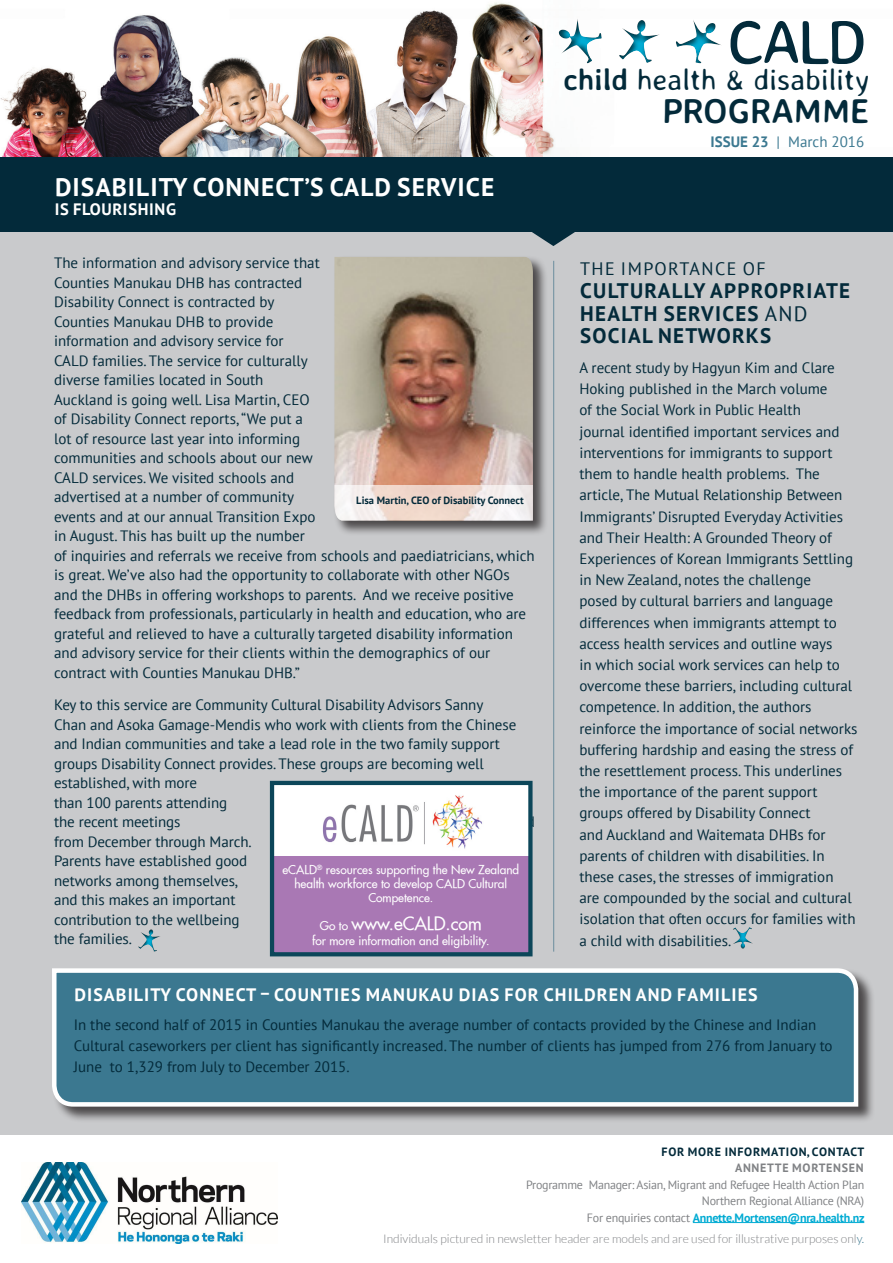
<style>
.page{position:relative;width:893px;height:1263px;background:#fff}
.page>*{position:absolute;margin:0;border:0;box-sizing:border-box;transform-origin:0 0}
.t1{font:62.55px "Averia Sans Libre";color:#032a3a}
.t2{font:700 34.5px "Averia Sans Libre";color:#032a3a}
.t3{font:300 30px "Averia Sans Libre";color:#032a3a}
.sub_titles{font:700 25.5px "PT Sans";letter-spacing:.04em;color:#fff}
.sub_titles-2{font:700 21px/22.6px "PT Sans";letter-spacing:.06em;color:#032a3a}
.sub_titles-3{font:700 18px "PT Sans";letter-spacing:.06em;color:#fff}
.sub_titles-4{font:18px "PT Sans";letter-spacing:.08em;color:#032a3a}
.t4{font:17.85px "Futura Extended";color:#fff}
.sub_titles-5{font:700 16.5px "PT Sans";letter-spacing:.04em;color:#fff}
.t5{font:15px/19.5px "PT Sans";color:#032a3a}
.date{font:15px "PT Sans";color:#3b7890}
.t6{font:12px/16.5px "PT Sans";letter-spacing:-.02em;color:#808285;text-align:right}
.t7{font:300 12px "Lato";color:#808285}
.t8{font:700 12px "PT Sans";letter-spacing:.06em;color:#032a3a}
.t9{font:700 12px "PT Sans";letter-spacing:.06em;color:#808285}
.t10{font:11.85px/14.2px "Futura Extended";color:#fff;text-align:center}
.t11{font:700 10.5px "PT Sans";color:#032a3a}
.s1{font-weight:700}
.s2{font-weight:400}
.s3{font-size:11.85px}
.s4{font-weight:700;color:#00abd3}
.s5{color:#3b7890}
</style>
<div class="page">
<div style="left:0;top:148px;width:893px;height:986px;background:#c9cacc"></div>
<img style="left:0;top:2px;width:893px;height:155px">
<svg style="left:616px;top:16px;width:47px;height:51px"></svg>
<svg style="left:671px;top:10px;width:60px;height:61px"></svg>
<svg style="left:550px;top:12px;width:58px;height:56px"></svg>
<img style="left:22px;top:1162px;width:255px;height:82px">
<hr style="left:693px;top:1222px;width:171px;height:1px;background:#00abd3">
<div style="left:0;top:157px;width:893px;height:75px;background:#032a3a"></div>
<div style="left:333px;top:256px;width:215px;height:280px;background:#231f20;opacity:.75"></div>
<img style="left:334px;top:257px;width:199px;height:228px">
<svg style="left:334px;top:485px;width:199px;height:35px;background:#f1e3dd"></svg>
<svg style="left:733px;top:927px;width:20px;height:22px"></svg>
<svg style="left:532px;top:232px;width:43px;height:14px"></svg>
<hr style="left:553px;top:261px;width:1px;height:691px;background:#6b8d9d">
<svg style="left:138px;top:929px;width:22px;height:23px"></svg>
<div style="left:272px;top:783px;width:258px;height:171px;background:#fff"></div>
<img style="left:323px;top:795px;width:159px;height:54px">
<div style="left:272px;top:856px;width:258px;height:98px;background:#a978b4"></div>
<div style="left:270px;top:781px;width:263px;height:175px;border:4px solid #0c4659"></div>
<div style="left:52px;top:968px;width:823px;height:155px;background:#231f20;opacity:.75"></div>
<svg style="left:52px;top:968px;width:808px;height:141px;background:#4a8197"></svg>
<h1 class="t1" style="left:727px;top:4px;width:141px">CALD</h1>
<h3 class="t3" style="left:563px;top:62px;width:308px"><span class="s1">child</span> health &amp; disability</h3>
<h2 class="t2" style="left:662px;top:89px;width:209px">PROGRAMME</h2>
<p class="sub_titles" style="left:55px;top:170px;width:441px">DISABILITY CONNECT’S CALD SERVICE</p>
<p class="sub_titles-5" style="left:55px;top:198px;width:123px">IS FLOURISHING</p>
<p class="date" style="left:711px;top:132px;width:155px"><span class="s1">ISSUE 23</span> | March 2016</p>
<p class="t5" style="left:54px;top:253px;width:482px">The information and advisory service that<br>Counties Manukau DHB has contracted<br>Disability Connect is contracted by<br>Counties Manukau DHB to provide<br>information and advisory service for<br>CALD families. The service for culturally<br>diverse families located in South<br>Auckland is going well. Lisa Martin, CEO<br>of Disability Connect reports, “We put a<br>lot of resource last year into informing<br>communities and schools about our new<br>CALD services. We visited schools and<br>advertised at a number of community<br>events and at our annual Transition Expo<br>in August. This has built up the number<br>of inquiries and referrals we receive from schools and paediatricians, which is great. We’ve also had the opportunity to collaborate with other NGOs and the DHBs in offering workshops to parents. And we receive positive feedback from professionals, particularly in health and education, who are grateful and relieved to have a culturally targeted disability information and advisory service for their clients within the demographics of our contract with Counties Manukau DHB.”</p>
<p class="t5" style="left:54px;top:695px;width:464px">Key to this service are Community Cultural Disability Advisors Sanny Chan and Asoka Gamage-Mendis who work with clients from the Chinese and Indian communities and take a lead role in the two family support groups Disability Connect provides. These groups are becoming well established, with more<br>than 100 parents attending<br>the recent meetings<br>from December through March.<br>Parents have established good<br>networks among themselves,<br>and this makes an important<br>contribution to the wellbeing<br>the families.</p>
<p class="sub_titles-4" style="left:580px;top:257px;width:187px">THE IMPORTANCE OF</p>
<p class="sub_titles-2" style="left:580px;top:279px;width:271px">CULTURALLY APPROPRIATE<br>HEALTH SERVICES <span class="s2">AND<br></span>SOCIAL NETWORKS</p>
<p class="t5" style="left:579px;top:357px;width:280px;line-height:21.1px">A recent study by Hagyun Kim and Clare Hoking published in the March volume<br>of the Social Work in Public Health<br>journal identified important services and interventions for immigrants to support them to handle health problems. The article, The Mutual Relationship Between Immigrants’ Disrupted Everyday Activities and Their Health: A Grounded Theory of Experiences of Korean Immigrants Settling in New Zealand, notes the challenge<br>posed by cultural barriers and language differences when immigrants attempt to access health services and outline ways<br>in which social work services can help to overcome these barriers, including cultural competence. In addition, the authors reinforce the importance of social networks buffering hardship and easing the stress of the resettlement process. This underlines the importance of the parent support groups offered by Disability Connect<br>and Auckland and Waitemata DHBs for parents of children with disabilities. In these cases, the stresses of immigration<br>are compounded by the social and cultural isolation that often occurs for families with a child with disabilities.</p>
<p class="t11" style="left:356px;top:494px;width:169px">Lisa Martin, CEO of Disability Connect</p>
<p class="t10" style="left:282px;top:862px;width:238px">eCALD<sup>®</sup> resources supporting the New Zealand health workforce to develop CALD Cultural<br>Competence.</p>
<p class="t4" style="left:320px;top:912px;width:164px"><span class="s3">Go to</span> www.eCALD.com</p>
<p class="t10" style="left:312px;top:933px;width:179px">for more information and eligibility.</p>
<p class="sub_titles-3" style="left:74px;top:982px;width:685px">DISABILITY CONNECT – COUNTIES MANUKAU DIAS FOR CHILDREN AND FAMILIES</p>
<p class="t5" style="left:74px;top:1014px;width:760px;line-height:21px">In the second half of 2015 in Counties Manukau the average number of contacts provided by the Chinese and Indian<br>Cultural caseworkers per client has significantly increased. The number of clients has jumped from 276 from January to<br>June to 1,329 from July to December 2015.</p>
<p class="t8" style="left:662px;top:1143px;width:204px">FOR MORE INFORMATION, CONTACT</p>
<p class="t9" style="left:735px;top:1160px;width:130px">ANNETTE MORTENSEN</p>
<p class="t6" style="left:526px;top:1176px;width:340px">Programme Manager: Asian, Migrant and Refugee Health Action Plan<br>Northern Regional Alliance (NRA)<br>For enquiries contact <span class="s4">Annette.Mortensen@nra.health.nz</span></p>
<p class="t7" style="left:383px;top:1232px;width:483px">Individuals pictured in newsletter header are models and are used for illustrative purposes onl<span class="s5">y.</span></p>
</div>
